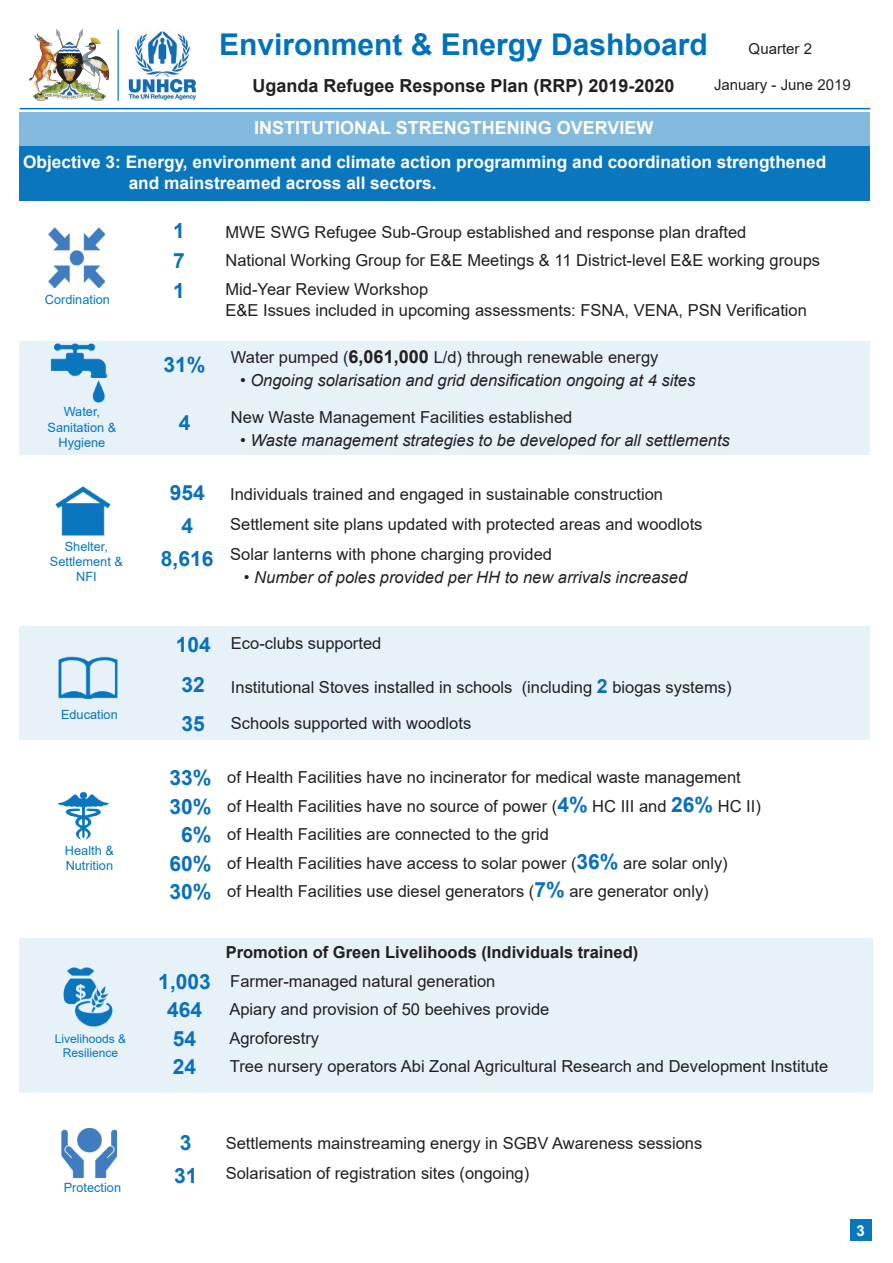
<style>
.page{position:relative;width:893px;height:1263px;background:#fff}
.page>*{position:absolute;margin:0;border:0;box-sizing:border-box;transform-origin:0 0}
.t1{font:700 30px "Arial";color:#0072bc}
.t2{font:700 21px/28.5px "Arial";color:#0a70b9;text-align:center}
.t3{font:700 18px "Arial";color:#231f20}
.t4{font:700 18px "Arial";color:#fff}
.t5{font:700 17.25px/20.7px "Arial";color:#fff}
.t6{font:16.5px/28.5px "Arial";color:#231f20}
.t7{font:italic 16.5px "Arial";color:#231f20}
.t8{font:700 16.5px "Arial";color:#231f20}
.t9{font:15px "Arial";color:#231f20}
.t10{font:700 15px "Arial";color:#fff}
.t11{font:12.75px/15.3px "Arial";color:#0976bd;text-align:center}
.t12{font:12px/14.4px "Arial";color:#0976bd;text-align:center}
.s1{font-weight:700;font-size:18px}
.s2{font-style:normal}
.s3{font-weight:700;font-size:19.5px;color:#0970b9}
.s4{font-weight:700;font-size:21px;color:#0a70b9}
</style>
<div class="page">
<div style="left:850px;top:1219px;width:22px;height:21px;background:#0976bd"></div>
<div style="left:19px;top:112px;width:851px;height:35px;background:#84bade"></div>
<div style="left:19px;top:147px;width:851px;height:54px;background:#0976bd"></div>
<div style="left:19px;top:342px;width:851px;height:113px;background:#e6f1f8"></div>
<div style="left:19px;top:627px;width:851px;height:113px;background:#e6f1f8"></div>
<img style="left:55px;top:486px;width:56px;height:50px">
<img style="left:36px;top:341px;width:85px;height:62px">
<img style="left:58px;top:791px;width:51px;height:49px">
<div style="left:19px;top:938px;width:854px;height:155px;background:#e6f1f8"></div>
<img style="left:63px;top:967px;width:50px;height:60px">
<img style="left:61px;top:1128px;width:55px;height:50px">
<img style="left:48px;top:227px;width:57px;height:60px">
<hr style="left:20px;top:108px;width:850px;height:1px;background:#0072bc">
<img style="left:29px;top:30px;width:80px;height:71px">
<img style="left:127px;top:30px;width:70px;height:71px">
<hr style="left:117px;top:30px;width:2px;height:71px;background:#0976bd">
<h1 class="t1" style="left:219px;top:24px;width:490px">Environment &amp; Energy Dashboard</h1>
<p class="t3" style="left:252px;top:73px;width:424px">Uganda Refugee Response Plan (RRP) 2019-2020</p>
<p class="t9" style="left:749px;top:38px;width:65px">Quarter 2</p>
<p class="t9" style="left:714px;top:74px;width:138px">January - June 2019</p>
<p class="t4" style="left:254px;top:115px;width:401px">INSTITUTIONAL STRENGTHENING OVERVIEW</p>
<p class="t5" style="left:129px;top:152px;width:699px;text-indent:-106px">Objective 3: Energy, environment and climate action programming and coordination strengthened and mainstreamed across all sectors.</p>
<p class="t6" style="left:226px;top:218px;width:596px">MWE SWG Refugee Sub-Group established and response plan drafted<br>National Working Group for E&amp;E Meetings &amp; 11 District-level E&amp;E working groups<br>Mid-Year Review Workshop</p>
<p class="t6" style="left:226px;top:296px;width:583px">E&amp;E Issues included in upcoming assessments: FSNA, VENA, PSN Verification</p>
<p class="t2" style="left:173px;top:215px;width:13px;line-height:30px;text-align:justify">1<br>7<br>1</p>
<p class="t11" style="left:45px;top:292px;width:67px">Cordination</p>
<p class="t11" style="left:48px;top:404px;width:70px">Water,<br>Sanitation &amp;<br>Hygiene</p>
<p class="t11" style="left:50px;top:538px;width:74px">Shelter,<br>Settlement &amp;<br>NFI</p>
<p class="t11" style="left:61px;top:706px;width:58px">Education</p>
<p class="t11" style="left:65px;top:843px;width:50px;text-align:left">Health &amp;<br>Nutrition</p>
<p class="t12" style="left:55px;top:1031px;width:73px">Livelihoods &amp;<br>Resilience</p>
<p class="t11" style="left:64px;top:1180px;width:59px">Protection</p>
<p class="t2" style="left:164px;top:350px;width:44px">31%</p>
<p class="t2" style="left:179px;top:409px;width:13px">4</p>
<p class="t2" style="left:161px;top:477px;width:54px;line-height:33px">954<br>4<br>8,616</p>
<p class="t6" style="left:231px;top:343px;width:429px">Water pumped (<span class="s1">6,061,000</span> L/d) through renewable energy</p>
<p class="t7" style="left:240px;top:369px;width:457px"><span class="s2">•</span> Ongoing solarisation and grid densification ongoing at 4 sites</p>
<p class="t6" style="left:231px;top:403px;width:343px">New Waste Management Facilities established</p>
<p class="t7" style="left:240px;top:429px;width:491px">• Waste management strategies to be developed for all settlements</p>
<p class="t6" style="left:230px;top:479px;width:474px;line-height:30px">Individuals trained and engaged in sustainable construction<br>Settlement site plans updated with protected areas and woodlots<br>Solar lanterns with phone charging provided</p>
<p class="t7" style="left:244px;top:566px;width:445px"><span class="s2">•</span> Number of poles provided per HH to new arrivals increased</p>
<p class="t2" style="left:176px;top:624px;width:37px;line-height:39.8px;text-align:left">104<br>32<br>35</p>
<p class="t2" style="left:169px;top:764px;width:44px">33%<br>30%<br>6%<br>60%<br>30%</p>
<p class="t6" style="left:231px;top:629px;width:152px">Eco-clubs supported</p>
<p class="t6" style="left:231px;top:669px;width:502px;line-height:36px">Institutional Stoves installed in schools (including <span class="s3">2</span> biogas systems)<br>Schools supported with woodlots</p>
<p class="t6" style="left:227px;top:763px;width:535px">of Health Facilities have no incinerator for medical waste management<br>of Health Facilities have no source of power (<span class="s4">4%</span> HC III and <span class="s4">26%</span> HC II) of Health Facilities are connected to the grid<br>of Health Facilities have access to solar power (<span class="s4">36%</span> are solar only)<br>of Health Facilities use diesel generators (<span class="s4">7%</span> are generator only)</p>
<p class="t2" style="left:158px;top:967px;width:54px">1,003<br>464<br>54<br>24</p>
<p class="t8" style="left:226px;top:941px;width:414px">Promotion of Green Livelihoods (Individuals trained)</p>
<p class="t6" style="left:229px;top:966px;width:600px">Farmer-managed natural generation<br>Apiary and provision of 50 beehives provide<br>Agroforestry<br>Tree nursery operators Abi Zonal Agricultural Research and Development Institute</p>
<p class="t2" style="left:174px;top:1126px;width:25px;line-height:33px;text-align:left">3<br>31</p>
<p class="t6" style="left:226px;top:1128px;width:478px;line-height:30px">Settlements mainstreaming energy in SGBV Awareness sessions<br>Solarisation of registration sites (ongoing)</p>
<p class="t10" style="left:857px;top:1220px;width:10px">3</p>
</div>
